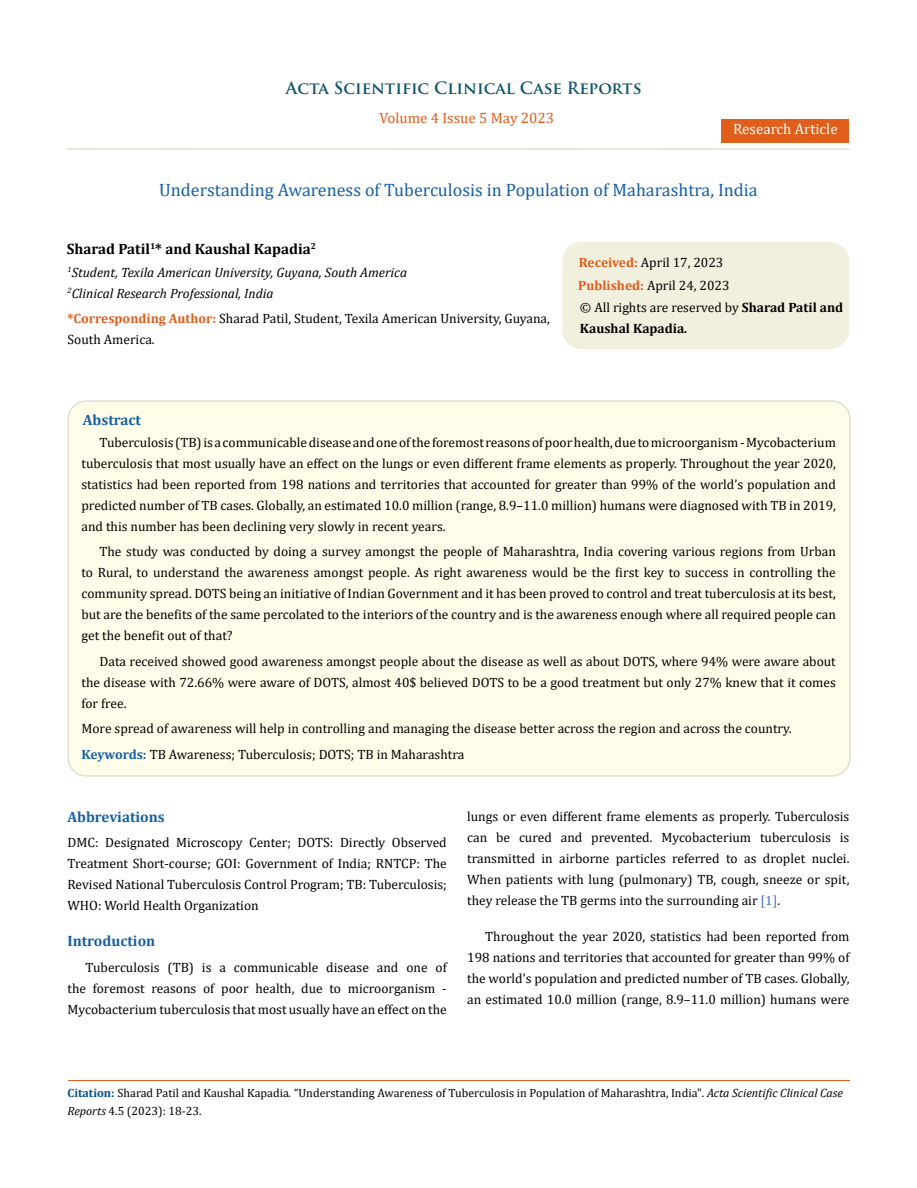
<style>
.page{position:relative;width:917px;height:1188px;background:#fff}
.page>*{position:absolute;margin:0;border:0;box-sizing:border-box;transform-origin:0 0}
.t1{font:18px "Cambria";color:#1560a6}
.t2{font:700 16.5px "Trajan Pro";color:#0e546a}
.t3{font:700 15px "Cambria";color:#1560a6}
.t4{font:700 15px "Cambria";color:#000}
.t5{font:15px "Cambria";color:#e05d1a}
.t6{font:15px "Cambria";color:#fff}
.t7{font:13.5px/21px "Cambria";color:#000;text-align:justify}
.t8{font:italic 13.5px/21px "Cambria";color:#000}
.t9{font:700 13.5px/21px "Cambria";color:#000}
.t10{font:12px/18px "Cambria";color:#000}
.s1{font-weight:700;color:#e05d1a}
.s2{font-weight:400}
.s3{font-style:italic}
.s4{font-weight:700;color:#1560a6}
.s5{color:#4472c4}
.s6{font-weight:700;color:#035089}
</style>
<div class="page">
<div style="left:721px;top:119px;width:128px;height:23px;background:#e05d1a"></div>
<div style="left:563px;top:243px;width:285px;height:105px;background:#f1f0de;border-radius:18px"></div>
<div style="left:562px;top:242px;width:287px;height:107px;border:2px solid #f1f0de;border-radius:18px"></div>
<div style="left:68px;top:401px;width:781px;height:375px;background:#fffde9;border-radius:18px"></div>
<div style="left:67px;top:400px;width:783px;height:377px;border:2px solid #e0dfcd;border-radius:18px"></div>
<hr style="left:68px;top:1081px;width:781px;height:1px;background:#e05d1a">
<hr style="left:67px;top:148px;width:782px;height:2px;background:#e0dfcd">
<p class="t2" style="left:286px;top:77px;width:357px">Acta Scientific Clinical Case Reports</p>
<p class="t5" style="left:379px;top:109px;width:176px">Volume 4 Issue 5 May 2023</p>
<p class="t6" style="left:733px;top:120px;width:106px">Research Article</p>
<h1 class="t1" style="left:159px;top:180px;width:600px">Understanding Awareness of Tuberculosis in Population of Maharashtra, India</h1>
<p class="t4" style="left:67px;top:239px;width:251px">Sharad Patil<sup>1</sup>* and Kaushal Kapadia<sup>2</sup></p>
<p class="t8" style="left:67px;top:261px;width:341px"><sup>1</sup>Student, Texila American University, Guyana, South America<br><sup>2</sup>Clinical Research Professional, India</p>
<p class="t7" style="left:67px;top:307px;width:484px"><span class="s1">*Corresponding Author:</span> Sharad Patil, Student, Texila American University, Guyana,<br>South America.</p>
<p class="t7" style="left:578px;top:251px;width:153px;line-height:23px"><span class="s1">Received:</span> April 17, 2023<br><span class="s1">Published:</span> April 24, 2023</p>
<p class="t9" style="left:580px;top:296px;width:265px"><span class="s2">© All rights are reserved by</span> Sharad Patil and<br>Kaushal Kapadia<span class="s3">.</span></p>
<p class="t3" style="left:83px;top:409px;width:60px">Abstract</p>
<p class="t7" style="left:81px;top:432px;width:756px;text-indent:18px">Tuberculosis (TB) is a communicable disease and one of the foremost reasons of poor health, due to microorganism - Mycobacterium tuberculosis that most usually have an effect on the lungs or even different frame elements as properly. Throughout the year 2020, statistics had been reported from 198 nations and territories that accounted for greater than 99% of the world’s population and predicted number of TB cases. Globally, an estimated 10.0 million (range, 8.9–11.0 million) humans were diagnosed with TB in 2019, and this number has been declining very slowly in recent years.</p>
<p class="t7" style="left:81px;top:541px;width:756px;text-indent:18px">The study was conducted by doing a survey amongst the people of Maharashtra, India covering various regions from Urban to Rural, to understand the awareness amongst people. As right awareness would be the first key to success in controlling the community spread. DOTS being an initiative of Indian Government and it has been proved to control and treat tuberculosis at its best, but are the benefits of the same percolated to the interiors of the country and is the awareness enough where all required people can get the benefit out of that?</p>
<p class="t7" style="left:81px;top:651px;width:756px;text-indent:18px">Data received showed good awareness amongst people about the disease as well as about DOTS, where 94% were aware about the disease with 72.66% were aware of DOTS, almost 40$ believed DOTS to be a good treatment but only 27% knew that it comes for free.</p>
<p class="t7" style="left:81px;top:716px;width:711px;line-height:25.5px">More spread of awareness will help in controlling and managing the disease better across the region and across the country.<br><span class="s4">Keywords:</span> TB Awareness; Tuberculosis; DOTS; TB in Maharashtra</p>
<p class="t3" style="left:67px;top:806px;width:99px">Abbreviations</p>
<p class="t7" style="left:67px;top:832px;width:381px">DMC: Designated Microscopy Center; DOTS: Directly Observed Treatment Short-course; GOI: Government of India; RNTCP: The Revised National Tuberculosis Control Program; TB: Tuberculosis; WHO: World Health Organization</p>
<p class="t3" style="left:67px;top:930px;width:89px">Introduction</p>
<p class="t7" style="left:67px;top:957px;width:381px;text-indent:18px">Tuberculosis (TB) is a communicable disease and one of the foremost reasons of poor health, due to microorganism - Mycobacterium tuberculosis that most usually have an effect on the</p>
<p class="t7" style="left:467px;top:805px;width:384px">lungs or even different frame elements as properly. Tuberculosis can be cured and prevented. Mycobacterium tuberculosis is transmitted in airborne particles referred to as droplet nuclei.<br>When patients with lung (pulmonary) TB, cough, sneeze or spit, they release the TB germs into the surrounding air <span class="s5">[1]</span>.</p>
<p class="t7" style="left:467px;top:925px;width:384px;text-indent:18px">Throughout the year 2020, statistics had been reported from 198 nations and territories that accounted for greater than 99% of the world’s population and predicted number of TB cases. Globally, an estimated 10.0 million (range, 8.9–11.0 million) humans were</p>
<p class="t10" style="left:68px;top:1084px;width:776px"><span class="s6">Citation:</span> Sharad Patil and Kaushal Kapadia<span class="s3">.</span> “Understanding Awareness of Tuberculosis in Population of Maharashtra, India". <span class="s3">Acta Scientific Clinical Case<br>Reports</span> 4.5 (2023): 18-23.</p>
</div>
